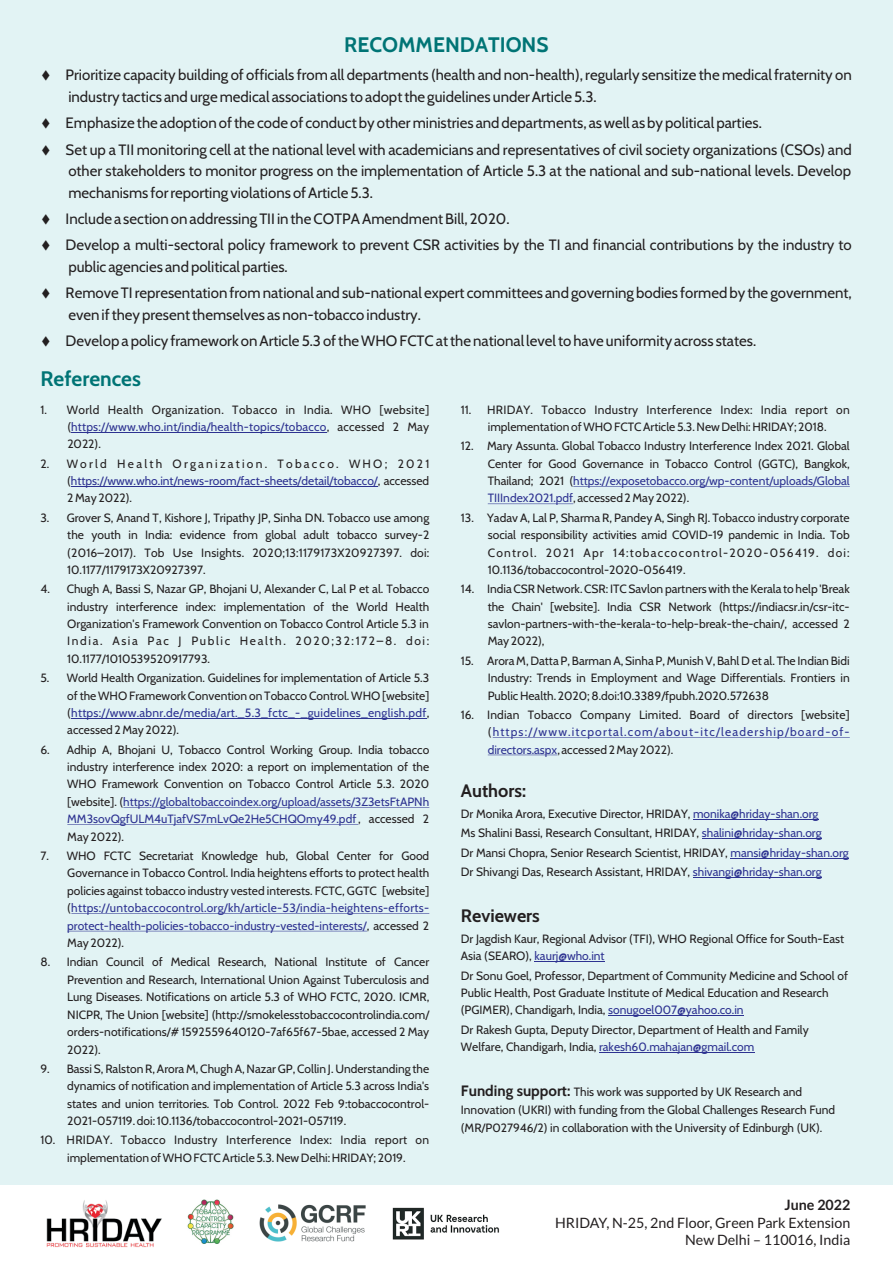
<style>
.page{position:relative;width:893px;height:1263px;background:#fff}
.page>*{position:absolute;margin:0;border:0;box-sizing:border-box;transform-origin:0 0}
.t1{font:700 21px "Cabin";color:#007475}
.t2{font:700 18px "Cabin";color:#231f20}
.t3{font:15px/26.1px "Cabin";color:#231f20}
.t4{font:14.25px/17.1px "Lato";color:#231f20;text-align:right}
.t5{font:700 14.25px "Lato";color:#231f20}
.t6{font:12px/17.4px "Cabin";color:#231f20;text-align:justify}
.t7{font:12px/17.4px "Cabin";letter-spacing:.025em;color:#231f20;text-align:center}
.s1{color:#2d3291}
.s2{font-weight:700;font-size:15px}
</style>
<div class="page">
<div style="left:0;top:0;width:893px;height:1185px;background:#e2f3f4"></div>
<hr style="left:71px;top:432px;width:256px;height:1px;background:#2d3291">
<hr style="left:71px;top:486px;width:307px;height:1px;background:#2d3291">
<hr style="left:71px;top:718px;width:356px;height:1px;background:#2d3291">
<hr style="left:123px;top:807px;width:306px;height:1px;background:#2d3291">
<hr style="left:67px;top:824px;width:291px;height:1px;background:#2d3291">
<hr style="left:71px;top:913px;width:358px;height:1px;background:#2d3291">
<hr style="left:67px;top:931px;width:300px;height:1px;background:#2d3291">
<hr style="left:573px;top:486px;width:277px;height:1px;background:#2d3291">
<hr style="left:488px;top:504px;width:85px;height:1px;background:#2d3291">
<hr style="left:493px;top:737px;width:357px;height:1px;background:#2d3291">
<hr style="left:488px;top:755px;width:69px;height:1px;background:#2d3291">
<hr style="left:693px;top:819px;width:126px;height:1px;background:#2d3291">
<hr style="left:702px;top:838px;width:120px;height:1px;background:#2d3291">
<hr style="left:730px;top:858px;width:119px;height:1px;background:#2d3291">
<hr style="left:693px;top:877px;width:129px;height:1px;background:#2d3291">
<hr style="left:535px;top:961px;width:70px;height:1px;background:#2d3291">
<hr style="left:608px;top:1015px;width:136px;height:1px;background:#2d3291">
<hr style="left:599px;top:1052px;width:155px;height:1px;background:#2d3291">
<img style="left:259px;top:1204px;width:107px;height:38px">
<img style="left:46px;top:1200px;width:116px;height:47px">
<img style="left:392px;top:1207px;width:108px;height:33px">
<img style="left:187px;top:1199px;width:47px;height:45px">
<h1 class="t1" style="left:344px;top:32px;width:206px">RECOMMENDATIONS</h1>
<p class="t3" style="left:66px;top:62px;width:788px">Prioritize capacity building of officials from all departments (health and non-health), regularly sensitize the medical fraternity on</p>
<p class="t3" style="left:68px;top:84px;width:530px">industry tactics and urge medical associations to adopt the guidelines under Article 5.3.</p>
<p class="t3" style="left:66px;top:110px;width:788px">Emphasize the adoption of the code of conduct by other ministries and departments, as well as by political parties.<br>Set up a TII monitoring cell at the national level with academicians and representatives of civil society organizations (CSOs) and</p>
<p class="t3" style="left:68px;top:158px;width:784px">other stakeholders to monitor progress on the implementation of Article 5.3 at the national and sub-national levels. Develop</p>
<p class="t3" style="left:68px;top:180px;width:306px">mechanisms for reporting violations of Article 5.3.</p>
<p class="t3" style="left:66px;top:206px;width:788px">Include a section on addressing TII in the COTPA Amendment Bill, 2020.<br>Develop a multi-sectoral policy framework to prevent CSR activities by the TI and financial contributions by the industry to</p>
<p class="t3" style="left:66px;top:254px;width:788px">public agencies and political parties.<br>Remove TI representation from national and sub-national expert committees and governing bodies formed by the government,</p>
<p class="t3" style="left:66px;top:302px;width:692px">even if they present themselves as non-tobacco industry.<br>Develop a policy framework on Article 5.3 of the WHO FCTC at the national level to have uniformity across states.</p>
<h1 class="t1" style="left:40px;top:365px;width:102px">References</h1>
<p class="t6" style="left:67px;top:401px;width:363px;text-indent:-27px">1. World Health Organization. Tobacco in India. WHO [website] (<span class="s1">https://www.who.int/india/health-topics/tobacco</span>, accessed 2 May 2022).</p>
<p class="t6" style="left:67px;top:455px;width:363px;text-indent:-27px">2. World Health Organization. Tobacco. WHO; 2021 (<span class="s1">https://www.who.int/news-room/fact-sheets/detail/tobacco/</span>, accessed 2 May 2022).</p>
<p class="t6" style="left:67px;top:509px;width:363px;text-indent:-27px">3. Grover S, Anand T, Kishore J, Tripathy JP, Sinha DN. Tobacco use among the youth in India: evidence from global adult tobacco survey-2 (2016–2017). Tob Use Insights. 2020;13:1179173X20927397. doi:<br>10.1177/1179173X20927397.</p>
<p class="t6" style="left:67px;top:580px;width:363px;text-indent:-27px">4. Chugh A, Bassi S, Nazar GP, Bhojani U, Alexander C, Lal P et al. Tobacco industry interference index: implementation of the World Health Organization's Framework Convention on Tobacco Control Article 5.3 in India. Asia Pac J Public Health. 2020;32:172–8. doi:<br>10.1177/1010539520917793.</p>
<p class="t6" style="left:67px;top:669px;width:363px;text-indent:-27px">5. World Health Organization. Guidelines for implementation of Article 5.3 of the WHO Framework Convention on Tobacco Control. WHO [website] (<span class="s1">https://www.abnr.de/media/art._5.3_fctc_-_guidelines_english.pdf</span>, accessed 2 May 2022).</p>
<p class="t6" style="left:67px;top:741px;width:364px;text-indent:-27px">6. Adhip A, Bhojani U, Tobacco Control Working Group. India tobacco industry interference index 2020: a report on implementation of the WHO Framework Convention on Tobacco Control Article 5.3. 2020 [website]. (<span class="s1">https://globaltobaccoindex.org/upload/assets/3Z3etsFtAPNh MM3sovQgfULM4uTjafVS7mLvQe2He5CHQOmy49.pdf</span> , accessed 2<br>May 2022).</p>
<p class="t6" style="left:67px;top:847px;width:364px;text-indent:-27px">7. WHO FCTC Secretariat Knowledge hub, Global Center for Good Governance in Tobacco Control. India heightens efforts to protect health policies against tobacco industry vested interests. FCTC, GGTC [website] (<span class="s1">https://untobaccocontrol.org/kh/article-53/india-heightens-efforts&shy;protect-health-policies-tobacco-industry-vested-interests/</span>, accessed 2<br>May 2022).</p>
<p class="t6" style="left:67px;top:953px;width:363px;text-indent:-27px">8. Indian Council of Medical Research, National Institute of Cancer Prevention and Research, International Union Against Tuberculosis and Lung Diseases. Notifications on article 5.3 of WHO FCTC, 2020. ICMR, NICPR, The Union [website] (http://smokelesstobaccocontrolindia.com/ orders-notifications/# 1592559640120-7af65f67-5bae, accessed 2 May 2022).</p>
<p class="t6" style="left:67px;top:1060px;width:363px;text-indent:-27px">9. Bassi S, Ralston R, Arora M, Chugh A, Nazar GP, Collin J. Understanding the dynamics of notification and implementation of Article 5.3 across India's states and union territories. Tob Control. 2022 Feb 9:tobaccocontrol-2021-057119. doi: 10.1136/tobaccocontrol-2021-057119.</p>
<p class="t7" style="left:40px;top:1131px;width:390px">10. HRIDAY. Tobacco Industry Interference Index: India report on implementation of WHO FCTC Article 5.3. New Delhi: HRIDAY; 2019.</p>
<p class="t7" style="left:461px;top:401px;width:390px">11. HRIDAY. Tobacco Industry Interference Index: India report on implementation of WHO FCTC Article 5.3. New Delhi: HRIDAY; 2018.</p>
<p class="t6" style="left:488px;top:437px;width:363px;text-indent:-27px">12. Mary Assunta. Global Tobacco Industry Interference Index 2021. Global Center for Good Governance in Tobacco Control (GGTC), Bangkok, Thailand; 2021 (<span class="s1">https://exposetobacco.org/wp-content/uploads/Global TIIIndex2021.pdf</span>, accessed 2 May 2022).</p>
<p class="t6" style="left:488px;top:509px;width:363px;text-indent:-27px">13. Yadav A, Lal P, Sharma R, Pandey A, Singh RJ. Tobacco industry corporate social responsibility activities amid COVID-19 pandemic in India. Tob Control. 2021 Apr 14:tobaccocontrol-2020-056419. doi:<br>10.1136/tobaccocontrol-2020-056419.</p>
<p class="t6" style="left:488px;top:580px;width:363px;text-indent:-27px">14. India CSR Network. CSR: ITC Savlon partners with the Kerala to help 'Break the Chain' [website]. India CSR Network (https://indiacsr.in/csr-itc&shy;savlon-partners-with-the-kerala-to-help-break-the-chain/, accessed 2<br>May 2022),</p>
<p class="t6" style="left:488px;top:652px;width:363px;text-indent:-27px">15. Arora M, Datta P, Barman A, Sinha P, Munish V, Bahl D et al. The Indian Bidi Industry: Trends in Employment and Wage Differentials. Frontiers in Public Health. 2020; 8.doi:10.3389/fpubh.2020.572638</p>
<p class="t6" style="left:488px;top:706px;width:363px;text-indent:-27px">16. Indian Tobacco Company Limited. Board of directors [website] (<span class="s1">https://www.itcportal.com/about-itc/leadership/board-of&shy;directors.aspx</span>, accessed 2 May 2022).</p>
<h2 class="t2" style="left:461px;top:780px;width:67px">Authors:</h2>
<p class="t6" style="left:461px;top:804px;width:389px;line-height:19.2px;text-align:left">Dr Monika Arora, Executive Director, HRIDAY, <span class="s1">monika@hriday-shan.org<br></span>Ms Shalini Bassi, Research Consultant, HRIDAY, <span class="s1">shalini@hriday-shan.org<br></span>Dr Mansi Chopra, Senior Research Scientist, HRIDAY, <span class="s1">mansi@hriday-shan.org </span>Dr Shivangi Das, Research Assistant, HRIDAY, <span class="s1">shivangi@hriday-shan.org</span></p>
<h2 class="t2" style="left:461px;top:904px;width:80px">Reviewers</h2>
<p class="t6" style="left:461px;top:930px;width:385px">Dr Jagdish Kaur, Regional Advisor (TFI), WHO Regional Office for South-East<br>Asia (SEARO), <span class="s1">kaurj@who.int</span></p>
<p class="t6" style="left:461px;top:966px;width:389px;text-align:left">Dr Sonu Goel, Professor, Department of Community Medicine and School of<br>Public Health, Post Graduate Institute of Medical Education and Research (PGIMER), Chandigarh, India, <span class="s1">sonugoel007@yahoo.co.in</span></p>
<p class="t6" style="left:461px;top:1021px;width:349px">Dr Rakesh Gupta, Deputy Director, Department of Health and Family<br>Welfare, Chandigarh, India, <span class="s1">rakesh60.mahajan@gmail.com</span></p>
<p class="t6" style="left:461px;top:1082px;width:376px;line-height:17.9px;text-align:left"><span class="s2">Funding support:</span> This work was supported by UK Research and<br>Innovation (UKRI) with funding from the Global Challenges Research Fund (MR/P027946/2) in collaboration with the University of Edinburgh (UK).</p>
<p class="t5" style="left:784px;top:1199px;width:67px">June 2022</p>
<p class="t4" style="left:555px;top:1214px;width:297px">HRIDAY, N-25, 2nd Floor, Green Park Extension<br>New Delhi – 110016, India</p>
</div>
